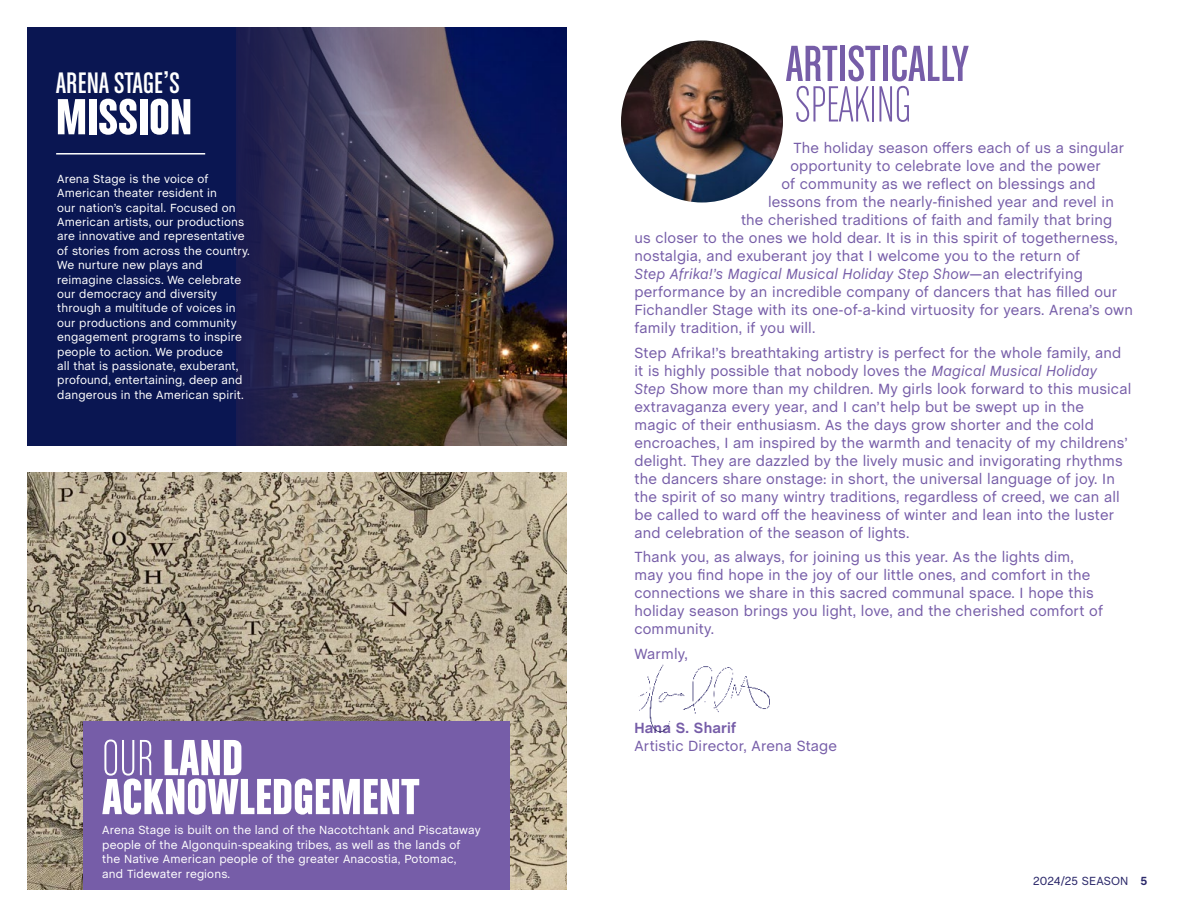
<style>
.page{position:relative;width:1188px;height:918px;background:#fff}
.page>*{position:absolute;margin:0;border:0;box-sizing:border-box;transform-origin:0 0}
.t1{font:54px/39px "Chalet Comprime Hong Kong Eighty";letter-spacing:.01em;color:#fff}
.t2{font:54px "Chalet Comprime Cologne Sixty";letter-spacing:.005em;color:#765da8}
.t3{font:54px "Chalet Comprime Milan Sixty";color:#765da8}
.t4{font:31.5px "Chalet Comprime Cologne Sixty";letter-spacing:.01em;color:#fff}
.t5{font:15px/18px "Chalet";letter-spacing:.01em;color:#765da8}
.t6{font:italic 15px "Chalet";letter-spacing:.01em;color:#765da8}
.t7{font:700 15px "Chalet";letter-spacing:.01em;color:#765da8}
.t8{font:12px/14.4px "Chalet";letter-spacing:.01em;color:#fff}
.t9{font:12px "Chalet";letter-spacing:.01em;color:#2b286a}
.s1{font-family:"Chalet Comprime Milan Sixty"}
.s2{font-style:normal}
.s3{font-style:italic}
.s4{font-weight:700}
</style>
<div class="page">
<img style="left:27px;top:472px;width:540px;height:418px">
<div style="left:84px;top:721px;width:426px;height:169px;background:#765da8"></div>
<div style="left:27px;top:27px;width:540px;height:419px;background:#0a1652"></div>
<img style="left:474px;top:27px;width:93px;height:419px">
<img style="left:237px;top:27px;width:237px;height:419px">
<hr style="left:56px;top:153px;width:149px;height:2px;background:#fff">
<img style="left:639px;top:664px;width:131px;height:69px">
<img style="left:621px;top:40px;width:162px;height:162px;border-radius:81px">
<h2 class="t4" style="left:56px;top:65px;width:125px">ARENA STAGE’S</h2>
<h1 class="t1" style="left:56px;top:96px;width:137px">MISSION</h1>
<p class="t8" style="left:57px;top:172px;width:194px">Arena Stage is the voice of<br>American theater resident in<br>our nation’s capital. Focused on<br>American artists, our productions are innovative and representative of stories from across the country.<br>We nurture new plays and reimagine classics. We celebrate our democracy and diversity through a multitude of voices in our productions and community engagement programs to inspire people to action. We produce<br>all that is passionate, exuberant, profound, entertaining, deep and dangerous in the American spirit.</p>
<h1 class="t1" style="left:102px;top:736px;width:318px"><span class="s1">OUR</span> LAND<br>ACKNOWLEDGEMENT</h1>
<p class="t8" style="left:102px;top:823px;width:380px">Arena Stage is built on the land of the Nacotchtank and Piscataway people of the Algonquin-speaking tribes, as well as the lands of the Native American people of the greater Anacostia, Potomac,<br>and Tidewater regions.</p>
<h1 class="t2" style="left:786px;top:34px;width:184px">ARTISTICALLY</h1>
<h1 class="t3" style="left:795px;top:75px;width:117px">SPEAKING</h1>
<p class="t5" style="left:794px;top:139px;width:332px">The holiday season offers each of us a singular</p>
<p class="t5" style="left:790px;top:157px;width:312px">opportunity to celebrate love and the power</p>
<p class="t5" style="left:782px;top:175px;width:316px">of community as we reflect on blessings and</p>
<p class="t5" style="left:768px;top:193px;width:347px">lessons from the nearly-finished year and revel in</p>
<p class="t5" style="left:741px;top:211px;width:373px">the cherished traditions of faith and family that bring</p>
<p class="t5" style="left:634px;top:229px;width:485px">us closer to the ones we hold dear. It is in this spirit of togetherness,</p>
<p class="t5" style="left:634px;top:247px;width:447px">nostalgia, and exuberant joy that I welcome you to the return of</p>
<p class="t6" style="left:634px;top:265px;width:450px">Step Afrika!’s Magical Musical Holiday Step Show<span class="s2">—an electrifying</span></p>
<p class="t5" style="left:634px;top:283px;width:484px">performance by an incredible company of dancers that has filled our</p>
<p class="t5" style="left:634px;top:301px;width:500px">Fichandler Stage with its one-of-a-kind virtuosity for years. Arena’s own</p>
<p class="t5" style="left:634px;top:319px;width:182px">family tradition, if you will.</p>
<p class="t5" style="left:634px;top:344px;width:498px">Step Afrika!’s breathtaking artistry is perfect for the whole family, and it is highly possible that nobody loves the <span class="s3">Magical Musical Holiday Step</span> Show more than my children. My girls look forward to this musical extravaganza every year, and I can’t help but be swept up in the<br>magic of their enthusiasm. As the days grow shorter and the cold encroaches, I am inspired by the warmth and tenacity of my childrens’ delight. They are dazzled by the lively music and invigorating rhythms the dancers share onstage: in short, the universal language of joy. In the spirit of so many wintry traditions, regardless of creed, we can all be called to ward off the heaviness of winter and lean into the luster and celebration of the season of lights.</p>
<p class="t5" style="left:634px;top:548px;width:470px">Thank you, as always, for joining us this year. As the lights dim, may you find hope in the joy of our little ones, and comfort in the connections we share in this sacred communal space. I hope this holiday season brings you light, love, and the cherished comfort of community.</p>
<p class="t5" style="left:634px;top:645px;width:55px">Warmly,</p>
<p class="t7" style="left:634px;top:719px;width:103px">Hana S. Sharif</p>
<p class="t5" style="left:634px;top:737px;width:204px">Artistic Director, Arena Stage</p>
<p class="t9" style="left:1033px;top:874px;width:116px">2024/25 SEASON <span class="s4">5</span></p>
</div>
